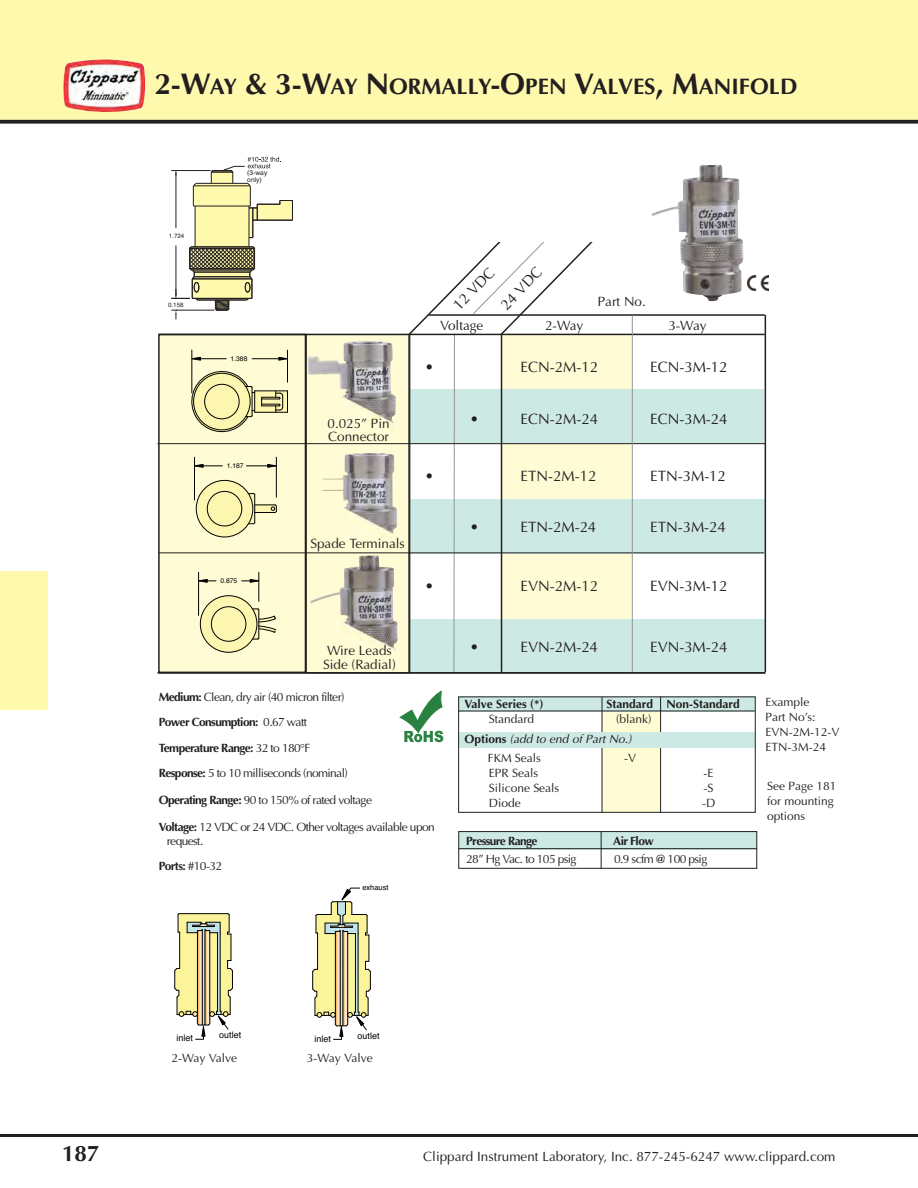
<style>
.page{position:relative;width:918px;height:1188px;background:#fff}
.page>*{position:absolute;margin:0;border:0;box-sizing:border-box;transform-origin:0 0}
.t1{font:700 22.5px "Optima";color:#231f20}
.t2{font:900 15.45px "Arial";color:#298140;scale:.88 1}
.t3{font:15px "Optima";color:#231f20}
.t4{font:13.5px/13.5px "Optima";color:#231f20}
.t5{font:12px/25.5px "Optima";letter-spacing:-.05em;color:#231f20}
.t6{font:12px/15px "Optima";color:#231f20}
.t7{font:700 12px "Optima";color:#231f20}
.t8{font:italic 12px "Optima";color:#231f20}
.t9{font:700 12px "Optima";letter-spacing:-.05em;color:#231f20}
.t10{font:9px "Helvetica";color:#010202}
.t11{font:7.5px "Helvetica";color:#010202}
.t12{font:6.75px "Helvetica";color:#010202}
.t13{font:6.75px/6.8px "Helvetica";color:#231f20}
.t14{font:6.15px "Helvetica";color:#231f20}
.s1{font-size:30px}
.s2{font-weight:700}
.s3{font-weight:400}
.s4{font-weight:700;font-style:normal}
</style>
<div class="page">
<div style="left:0;top:0;width:918px;height:121px;background:#fff9ae"></div>
<svg style="left:0;top:120px;width:918px;height:4px;background:#393636"></svg>
<hr style="left:0;top:1134px;width:918px;height:3px;background:#231f20">
<div style="left:0;top:571px;width:47px;height:139px;background:#fff9ae"></div>
<img style="left:63px;top:59px;width:82px;height:53px">
<div style="left:602px;top:712px;width:59px;height:99px;background:#fffcd5"></div>
<div style="left:391px;top:499px;width:374px;height:54px;background:#cde9e3"></div>
<div style="left:391px;top:619px;width:374px;height:55px;background:#cde9e3"></div>
<div style="left:458px;top:696px;width:297px;height:15px;background:#cde9e3"></div>
<div style="left:159px;top:335px;width:146px;height:337px;background:#fffcd5"></div>
<div style="left:158px;top:334px;width:148px;height:339px;border:2px solid #231f20"></div>
<div style="left:392px;top:389px;width:372px;height:55px;background:#cde9e3"></div>
<div style="left:306px;top:335px;width:104px;height:338px;background:#fffcd5"></div>
<div style="left:306px;top:334px;width:104px;height:339px;border:1px solid #231f20"></div>
<hr style="left:765px;top:315px;width:1px;height:357px;background:#231f20">
<img style="left:322px;top:453px;width:75px;height:81px">
<img style="left:310px;top:555px;width:88px;height:95px">
<img style="left:308px;top:341px;width:88px;height:91px">
<hr style="left:157px;top:443px;width:608px;height:1px;background:#231f20">
<svg style="left:406px;top:242px;width:246px;height:430px"></svg>
<hr style="left:408px;top:335px;width:2px;height:337px;background:#231f20">
<hr style="left:157px;top:672px;width:608px;height:2px;background:#231f20">
<hr style="left:158px;top:552px;width:606px;height:1px;background:#231f20">
<hr style="left:501px;top:335px;width:1px;height:337px;background:#231f20">
<hr style="left:159px;top:334px;width:606px;height:1px;background:#231f20">
<hr style="left:660px;top:697px;width:1px;height:116px;background:#231f20">
<hr style="left:602px;top:697px;width:1px;height:115px;background:#231f20">
<hr style="left:429px;top:314px;width:336px;height:2px;background:#231f20">
<img style="left:652px;top:165px;width:91px;height:137px">
<svg style="left:171px;top:157px;width:122px;height:162px"></svg>
<hr style="left:193px;top:206px;width:57px;height:1px;background:#231f20">
<hr style="left:459px;top:711px;width:296px;height:1px;background:#231f20">
<svg style="left:312px;top:887px;width:59px;height:153px"></svg>
<hr style="left:632px;top:315px;width:1px;height:357px;background:#939598">
<svg style="left:174px;top:913px;width:59px;height:127px"></svg>
<div style="left:459px;top:831px;width:297px;height:18px;background:#cde9e3"></div>
<div style="left:458px;top:831px;width:299px;height:38px;border:1px solid #231f20"></div>
<hr style="left:601px;top:832px;width:1px;height:37px;background:#231f20">
<hr style="left:459px;top:848px;width:298px;height:1px;background:#231f20">
<svg style="left:191px;top:367px;width:97px;height:66px"></svg>
<hr style="left:192px;top:350px;width:1px;height:43px;background:#010202">
<hr style="left:287px;top:350px;width:1px;height:32px;background:#010202">
<svg style="left:191px;top:356px;width:35px;height:5px"></svg>
<svg style="left:252px;top:356px;width:35px;height:5px"></svg>
<svg style="left:194px;top:478px;width:83px;height:60px"></svg>
<hr style="left:194px;top:457px;width:1px;height:43px;background:#010202">
<hr style="left:276px;top:457px;width:1px;height:40px;background:#010202">
<svg style="left:195px;top:464px;width:27px;height:4px"></svg>
<svg style="left:246px;top:463px;width:31px;height:5px"></svg>
<svg style="left:198px;top:572px;width:78px;height:81px"></svg>
<div style="left:458px;top:733px;width:297px;height:15px;background:#cde9e3"></div>
<div style="left:458px;top:696px;width:298px;height:117px;border:1px solid #231f20"></div>
<svg style="left:400px;top:691px;width:43px;height:42px"></svg>
<img style="left:748px;top:276px;width:21px;height:15px">
<h1 class="t1" style="left:154px;top:77px;width:645px"><span class="s1">2-W</span>AY <span class="s1">&amp; 3-W</span>AY <span class="s1">N</span>ORMALLY<span class="s1">-O</span>PEN <span class="s1">V</span>ALVES<span class="s1">, M</span>ANIFOLD</h1>
<p class="t14" style="left:169px;top:234px;width:17px">1.724</p>
<p class="t14" style="left:168px;top:302px;width:17px">0.158</p>
<p class="t13" style="left:247px;top:170px;width:22px">(3-way only)</p>
<p class="t12" style="left:231px;top:356px;width:18px">1.388</p>
<p class="t12" style="left:227px;top:463px;width:18px">1.187</p>
<p class="t12" style="left:220px;top:578px;width:18px">0.875</p>
<p class="t4" style="left:328px;top:418px;width:64px">0.025” Pin<br>Connector</p>
<p class="t4" style="left:310px;top:538px;width:96px">Spade Terminals</p>
<p class="t4" style="left:323px;top:645px;width:74px">Wire Leads<br>Side (Radial)</p>
<p class="t3" style="left:451px;top:304px;width:54px;rotate:-46deg">12 VDC</p>
<p class="t3" style="left:499px;top:303px;width:54px;rotate:-46deg">24 VDC</p>
<p class="t4" style="left:598px;top:296px;width:49px">Part No.</p>
<p class="t4" style="left:440px;top:320px;width:45px">Voltage</p>
<p class="t4" style="left:545px;top:320px;width:40px">2-Way</p>
<p class="t4" style="left:668px;top:320px;width:40px">3-Way</p>
<p class="t3" style="left:425px;top:360px;width:11px">•</p>
<p class="t3" style="left:521px;top:360px;width:79px">ECN-2M-12</p>
<p class="t3" style="left:650px;top:360px;width:79px">ECN-3M-12</p>
<p class="t3" style="left:470px;top:413px;width:11px">•</p>
<p class="t3" style="left:521px;top:413px;width:79px">ECN-2M-24</p>
<p class="t3" style="left:650px;top:413px;width:79px">ECN-3M-24</p>
<p class="t3" style="left:425px;top:470px;width:11px">•</p>
<p class="t3" style="left:521px;top:470px;width:77px">ETN-2M-12</p>
<p class="t3" style="left:650px;top:470px;width:77px">ETN-3M-12</p>
<p class="t3" style="left:470px;top:521px;width:11px">•</p>
<p class="t3" style="left:521px;top:521px;width:77px">ETN-2M-24</p>
<p class="t3" style="left:650px;top:521px;width:77px">ETN-3M-24</p>
<p class="t3" style="left:425px;top:579px;width:11px">•</p>
<p class="t3" style="left:521px;top:579px;width:79px">EVN-2M-12</p>
<p class="t3" style="left:650px;top:579px;width:79px">EVN-3M-12</p>
<p class="t3" style="left:470px;top:641px;width:11px">•</p>
<p class="t3" style="left:521px;top:641px;width:79px">EVN-2M-24</p>
<p class="t3" style="left:650px;top:641px;width:79px">EVN-3M-24</p>
<p class="t5" style="left:159px;top:685px;width:191px"><span class="s2">Medium:</span> Clean, dry air (40 micron filter)<br><span class="s2">Power Consumption:</span> 0.67 watt <span class="s2">Temperature Range:</span> 32 to 180°F <span class="s2">Response:</span> 5 to 10 milliseconds (nominal)</p>
<p class="t5" style="left:159px;top:789px;width:215px"><span class="s2">Operating Range:</span> 90 to 150% of rated voltage</p>
<p class="t5" style="left:167px;top:822px;width:269px;line-height:13.5px;text-indent:-8px"><span class="s2">Voltage:</span> 12 VDC or 24 VDC. Other voltages available upon request.</p>
<p class="t7" style="left:159px;top:861px;width:65px">Ports: <span class="s3">#10-32</span></p>
<p class="t2" style="left:404px;top:728px;width:47px">RoHS</p>
<p class="t11" style="left:362px;top:885px;width:28px">exhaust</p>
<p class="t7" style="left:464px;top:699px;width:81px">Valve Series (*)</p>
<p class="t7" style="left:607px;top:699px;width:135px">Standard Non-Standard</p>
<p class="t6" style="left:489px;top:713px;width:47px">Standard</p>
<p class="t5" style="left:616px;top:708px;width:37px">(blank)</p>
<p class="t8" style="left:464px;top:734px;width:171px"><span class="s4">O pt i o n s</span> (add to end of Part No.)</p>
<p class="t6" style="left:488px;top:752px;width:55px">FKM Seals</p>
<p class="t5" style="left:624px;top:747px;width:13px">-V</p>
<p class="t6" style="left:489px;top:767px;width:51px">EPR Seals</p>
<p class="t5" style="left:704px;top:762px;width:11px">-E</p>
<p class="t6" style="left:489px;top:782px;width:72px">Silicone Seals</p>
<p class="t5" style="left:704px;top:777px;width:11px">-S</p>
<p class="t5" style="left:489px;top:792px;width:33px">Diode</p>
<p class="t5" style="left:702px;top:792px;width:15px">-D</p>
<p class="t9" style="left:466px;top:836px;width:73px">Pressure Range</p>
<p class="t7" style="left:613px;top:836px;width:42px">Air Flow</p>
<p class="t5" style="left:466px;top:848px;width:112px">28” Hg Vac. to 105 psig</p>
<p class="t5" style="left:614px;top:848px;width:95px">0.9 scfm @ 100 psig</p>
<p class="t6" style="left:766px;top:696px;width:75px">Example<br>Part No’s:<br>EVN-2M-12-V<br>ETN-3M-24</p>
<p class="t6" style="left:767px;top:780px;width:71px">See Page 181 for mounting options</p>
<p class="t10" style="left:177px;top:1035px;width:18px">inlet</p>
<p class="t10" style="left:219px;top:1032px;width:24px">outlet</p>
<p class="t10" style="left:314px;top:1035px;width:18px">inlet</p>
<p class="t10" style="left:358px;top:1033px;width:24px">outlet</p>
<p class="t6" style="left:171px;top:1052px;width:67px">2-Way Valve</p>
<p class="t6" style="left:307px;top:1052px;width:67px">3-Way Valve</p>
<h1 class="t1" style="left:62px;top:1144px;width:39px">187</h1>
<p class="t4" style="left:423px;top:1151px;width:414px">Clippard Instrument Laboratory, Inc. 877-245-6247 www.clippard.com</p>
</div>
